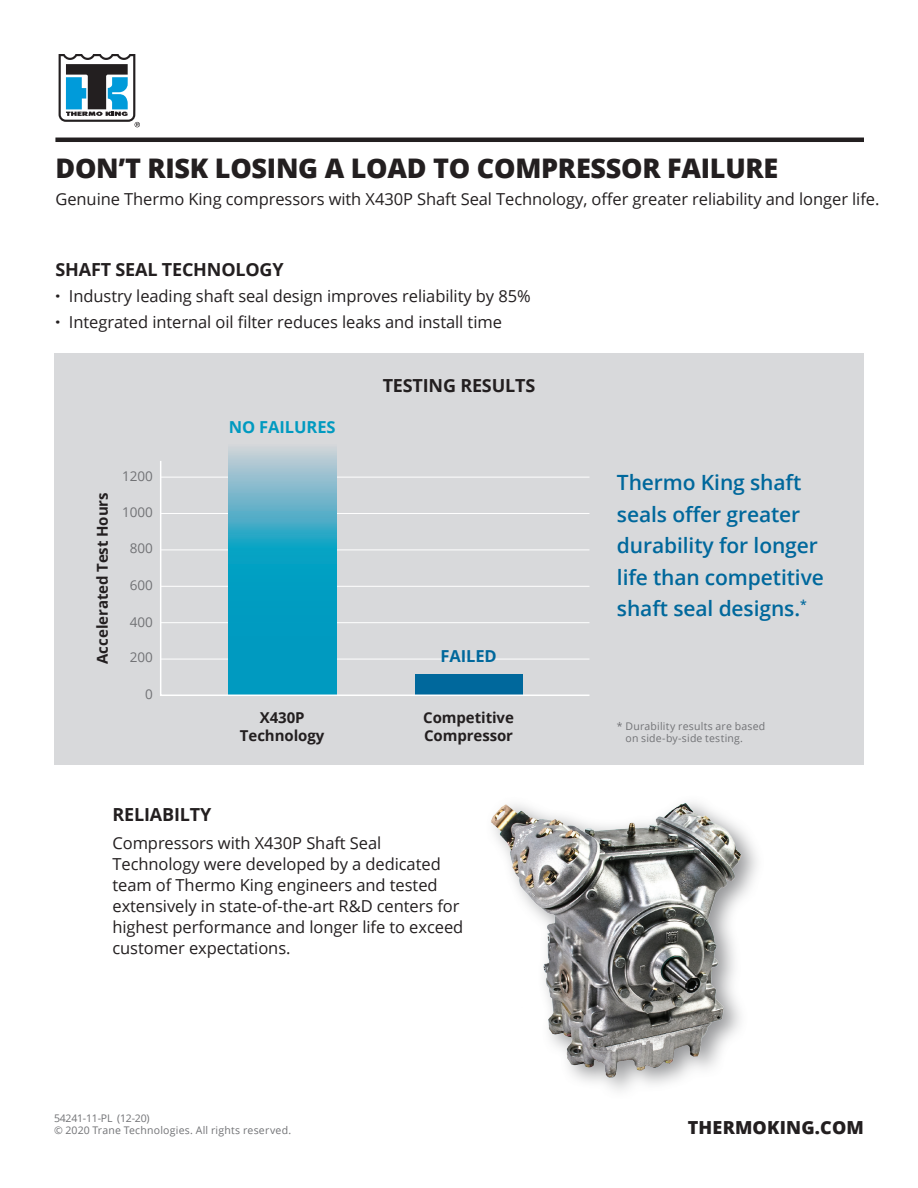
<style>
.page{position:relative;width:918px;height:1188px;background:#fff}
.page>*{position:absolute;margin:0;border:0;box-sizing:border-box;transform-origin:0 0}
.t1{font:800 27px "Open Sans";letter-spacing:-.01em;color:#231f20}
.t2{font:600 21px/31.5px "Open Sans";letter-spacing:-.005em;color:#00689c}
.t3{font:700 18px "Open Sans";letter-spacing:-.01em;color:#231f20}
.t4{font:800 18px "Open Sans";letter-spacing:.01em;color:#231f20}
.t5{font:16.5px/21px "Open Sans";letter-spacing:-.005em;color:#231f20}
.t6{font:700 16.5px "Open Sans";letter-spacing:-.005em;color:#009ac0}
.t7{font:700 16.5px "Open Sans";letter-spacing:-.005em;color:#00689c}
.t8{font:700 15px/18px "Open Sans";letter-spacing:-.005em;color:#231f20}
.t9{font:13.5px "Open Sans";letter-spacing:-.005em;color:#717275}
.t10{font:10.5px/12px "Open Sans";letter-spacing:.02em;color:#717275}
.s1{font-weight:800}
</style>
<div class="page">
<div style="left:54px;top:353px;width:810px;height:412px;background:#d8d9db"></div>
<div style="left:228px;top:443px;width:108px;height:252px;background:linear-gradient(to right,#c7d2d7,#c7d2d7)"></div>
<svg style="left:160px;top:459px;width:430px;height:237px"></svg>
<img style="left:491px;top:802px;width:266px;height:289px">
<hr style="left:55px;top:138px;width:809px;height:4px;background:#231f20">
<svg style="left:59px;top:54px;width:81px;height:73px"></svg>
<h1 class="t1" style="left:56px;top:148px;width:724px">DON’T RISK LOSING A LOAD TO COMPRESSOR FAILURE</h1>
<p class="t5" style="left:56px;top:188px;width:825px">Genuine Thermo King compressors with X430P Shaft Seal Technology, offer greater reliability and longer life.</p>
<p class="t3" style="left:56px;top:257px;width:230px">SHAFT SEAL TECHNOLOGY</p>
<p class="t5" style="left:56px;top:283px;width:477px;line-height:25.5px"><span class="s1">·</span> Industry leading shaft seal design improves reliability by 85% <span class="s1">·</span> Integrated internal oil filter reduces leaks and install time</p>
<p class="t8" style="left:93px;top:664px;width:173px;rotate:-90deg">Accelerated Test Hours</p>
<p class="t9" style="left:122px;top:467px;width:32px">1200</p>
<p class="t9" style="left:122px;top:503px;width:32px">1000</p>
<p class="t9" style="left:130px;top:539px;width:25px">800</p>
<p class="t9" style="left:130px;top:576px;width:25px">600</p>
<p class="t9" style="left:130px;top:613px;width:25px">400</p>
<p class="t9" style="left:130px;top:648px;width:25px">200</p>
<p class="t9" style="left:145px;top:685px;width:9px">0</p>
<p class="t6" style="left:229px;top:415px;width:108px">NO FAILURES</p>
<p class="t3" style="left:383px;top:373px;width:154px">TESTING RESULTS</p>
<p class="t8" style="left:240px;top:709px;width:86px;text-align:center">X430P<br>Technology</p>
<p class="t7" style="left:440px;top:645px;width:58px">FAILED</p>
<p class="t8" style="left:423px;top:709px;width:92px">Competitive<br>Compressor</p>
<p class="t3" style="left:112px;top:802px;width:100px">RELIABILTY</p>
<p class="t5" style="left:112px;top:832px;width:352px">Compressors with X430P Shaft Seal Technology were developed by a dedicated team of Thermo King engineers and tested extensively in state-of-the-art R&amp;D centers for highest performance and longer life to exceed customer expectations.</p>
<p class="t2" style="left:617px;top:466px;width:209px">Thermo King shaft seals offer greater durability for longer life than competitive shaft seal designs.<sup>*</sup></p>
<p class="t10" style="left:625px;top:720px;width:141px;text-indent:-9px">* Durability results are based on side-by-side testing.</p>
<p class="t10" style="left:54px;top:1112px;width:239px">54241-11-PL (12-20)<br>© 2020 Trane Technologies. All rights reserved.</p>
<p class="t4" style="left:688px;top:1114px;width:178px">THERMOKING.COM</p>
</div>
